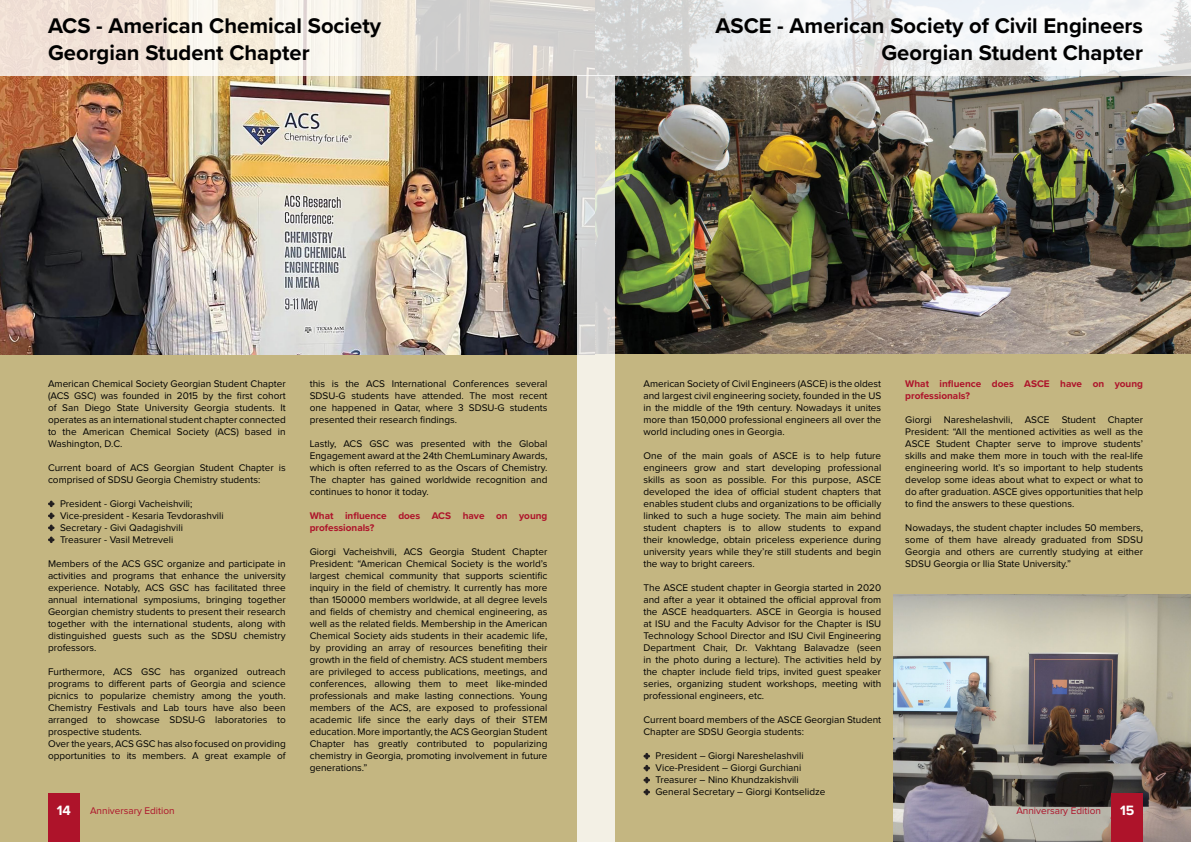
<style>
.page{position:relative;width:1191px;height:842px;background:#fff}
.page>*{position:absolute;margin:0;border:0;box-sizing:border-box;transform-origin:0 0}
.t1{font:700 22px/26.4px "Proxima Nova";color:#000}
.t2{font:700 14px "Proxima Nova";color:#fff}
.t3{font:10px/12px "Proxima Nova";color:#000;text-align:justify}
.t4{font:700 10px/12px "Proxima Nova";color:#ae132a}
.t5{font:10px "Proxima Nova";color:#ae132a}
</style>
<div class="page">
<div style="left:0;top:355px;width:595px;height:487px;background:#c4b681"></div>
<img style="left:0;top:75px;width:1191px;height:280px">
<svg style="left:0;top:0;width:595px;height:75px;background:#eae2da"></svg>
<svg style="left:595px;top:0;width:596px;height:75px"></svg>
<div style="left:595px;top:355px;width:596px;height:487px;background:#c4b681"></div>
<img style="left:893px;top:594px;width:298px;height:248px">
<svg style="left:577px;top:75px;width:37px;height:767px;background:#e7e5dd"></svg>
<svg style="left:48px;top:501px;width:7px;height:6px"></svg>
<svg style="left:48px;top:513px;width:7px;height:6px"></svg>
<svg style="left:48px;top:525px;width:7px;height:18px"></svg>
<svg style="left:643px;top:753px;width:7px;height:6px"></svg>
<svg style="left:643px;top:765px;width:7px;height:6px"></svg>
<svg style="left:643px;top:777px;width:7px;height:6px"></svg>
<svg style="left:643px;top:789px;width:7px;height:6px"></svg>
<div style="left:1111px;top:794px;width:32px;height:48px;background:#ae132a"></div>
<div style="left:48px;top:794px;width:32px;height:48px;background:#ae132a"></div>
<h1 class="t1" style="left:48px;top:12px;width:334px">ACS - American Chemical Society<br>Georgian Student Chapter</h1>
<h1 class="t1" style="left:715px;top:12px;width:429px;text-align:right">ASCE - American Society of Civil Engineers<br>Georgian Student Chapter</h1>
<p class="t3" style="left:48px;top:378px;width:239px">American Chemical Society Georgian Student Chapter (ACS GSC) was founded in 2015 by the first cohort of San Diego State University Georgia students. It operates as an international student chapter connected to the American Chemical Society (ACS) based in Washington, D.C.</p>
<p class="t3" style="left:48px;top:462px;width:239px">Current board of ACS Georgian Student Chapter is comprised of SDSU Georgia Chemistry students:</p>
<p class="t3" style="left:60px;top:498px;width:165px;text-align:left">President - Giorgi Vacheishvili; Vice-president - Kesaria Tevdorashvili Secretary - Givi Qadagishvili Treasurer - Vasil Metreveli</p>
<p class="t3" style="left:48px;top:558px;width:239px">Members of the ACS GSC organize and participate in activities and programs that enhance the university experience. Notably, ACS GSC has facilitated three annual international symposiums, bringing together Georgian chemistry students to present their research together with the international students, along with distinguished guests such as the SDSU chemistry professors.</p>
<p class="t3" style="left:48px;top:666px;width:239px;text-align:left">Furthermore, ACS GSC has organized outreach programs to different parts of Georgia and science picnics to popularize chemistry among the youth.<br>Chemistry Festivals and Lab tours have also been arranged to showcase SDSU-G laboratories to prospective students.<br>Over the years, ACS GSC has also focused on providing opportunities to its members. A great example of</p>
<p class="t3" style="left:310px;top:378px;width:239px">this is the ACS International Conferences several SDSU-G students have attended. The most recent one happened in Qatar, where 3 SDSU-G students presented their research findings.</p>
<p class="t3" style="left:310px;top:438px;width:239px">Lastly, ACS GSC was presented with the Global Engagement award at the 24th ChemLuminary Awards, which is often referred to as the Oscars of Chemistry.<br>The chapter has gained worldwide recognition and continues to honor it today.</p>
<p class="t4" style="left:310px;top:510px;width:239px">What influence does ACS have on young professionals?</p>
<p class="t3" style="left:310px;top:546px;width:239px">Giorgi Vacheishvili, ACS Georgia Student Chapter President: “American Chemical Society is the world’s largest chemical community that supports scientific inquiry in the field of chemistry. It currently has more than 150000 members worldwide, at all degree levels and fields of chemistry and chemical engineering, as well as the related fields. Membership in the American Chemical Society aids students in their academic life, by providing an array of resources benefiting their growth in the field of chemistry. ACS student members are privileged to access publications, meetings, and conferences, allowing them to meet like-minded professionals and make lasting connections. Young members of the ACS, are exposed to professional academic life since the early days of their STEM education. More importantly, the ACS Georgian Student Chapter has greatly contributed to popularizing chemistry in Georgia, promoting involvement in future generations.”</p>
<p class="t3" style="left:643px;top:378px;width:239px">American Society of Civil Engineers (ASCE) is the oldest and largest civil engineering society, founded in the US in the middle of the 19th century. Nowadays it unites more than 150,000 professional engineers all over the world including ones in Georgia.</p>
<p class="t3" style="left:643px;top:450px;width:239px">One of the main goals of ASCE is to help future engineers grow and start developing professional skills as soon as possible. For this purpose, ASCE developed the idea of official student chapters that enables student clubs and organizations to be officially linked to such a huge society. The main aim behind student chapters is to allow students to expand their knowledge, obtain priceless experience during university years while they’re still students and begin the way to bright careers.</p>
<p class="t3" style="left:643px;top:582px;width:239px">The ASCE student chapter in Georgia started in 2020 and after a year it obtained the official approval from the ASCE headquarters. ASCE in Georgia is housed at ISU and the Faculty Advisor for the Chapter is ISU Technology School Director and ISU Civil Engineering Department Chair, Dr. Vakhtang Balavadze (seen in the photo during a lecture). The activities held by the chapter include field trips, invited guest speaker series, organizing student workshops, meeting with professional engineers, etc.</p>
<p class="t3" style="left:643px;top:714px;width:239px">Current board members of the ASCE Georgian Student<br>Chapter are SDSU Georgia students:</p>
<p class="t3" style="left:655px;top:750px;width:171px;text-align:left">President – Giorgi Nareshelashvili Vice-President – Giorgi Gurchiani Treasurer – Nino Khundzakishvili General Secretary – Giorgi Kontselidze</p>
<p class="t4" style="left:905px;top:378px;width:239px">What influence does ASCE have on young professionals?</p>
<p class="t3" style="left:905px;top:414px;width:239px">Giorgi Nareshelashvili, ASCE Student Chapter President: “All the mentioned activities as well as the ASCE Student Chapter serve to improve students’ skills and make them more in touch with the real-life engineering world. It’s so important to help students develop some ideas about what to expect or what to do after graduation. ASCE gives opportunities that help to find the answers to these questions.</p>
<p class="t3" style="left:905px;top:522px;width:239px">Nowadays, the student chapter includes 50 members, some of them have already graduated from SDSU Georgia and others are currently studying at either SDSU Georgia or Ilia State University.”</p>
<h2 class="t2" style="left:57px;top:800px;width:16px">14</h2>
<p class="t5" style="left:90px;top:806px;width:86px">Anniversary Edition</p>
<p class="t5" style="left:1016px;top:806px;width:86px">Anniversary Edition</p>
<h2 class="t2" style="left:1120px;top:800px;width:16px">15</h2>
</div>
